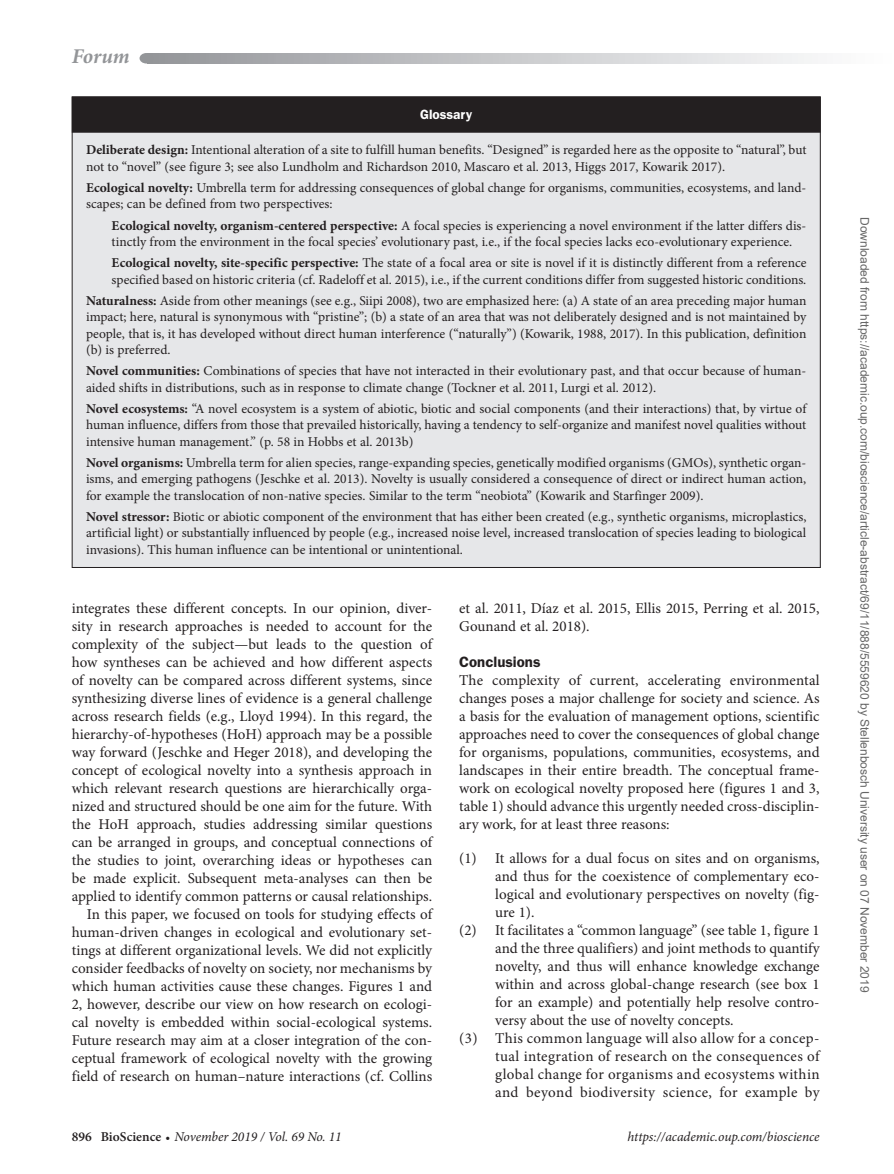
<style>
.page{position:relative;width:894px;height:1174px;background:#fff}
.page>*{position:absolute;margin:0;border:0;box-sizing:border-box;transform-origin:0 0}
.t1{font:italic 700 21px "Minion Pro";letter-spacing:-.005em;color:#939598}
.ParaFL{font:15px/18px "Minion Pro";color:#231f20;text-align:justify}
.Para{font:15px/18px "Minion Pro";color:#231f20;text-align:justify}
.t2{font:600 15px "ITC Franklin Gothic Std";color:#231f20}
.BoxParaFL{font:13.5px/16.5px "Minion Pro";color:#231f20}
.t3{font:italic 13.5px "Minion Pro";letter-spacing:-.005em;color:#231f20}
.BoxHead{font:600 13.5px "ITC Franklin Gothic Std";color:#fff}
.t4{font:12px "Arial";color:#666}
.s1{font-weight:700}
.s2{font-weight:600;font-style:normal}
.s3{font-weight:600;font-style:normal;font-size:12px}
</style>
<div class="page">
<svg style="left:149px;top:53px;width:663px;height:11px;background:#c5c6c8"></svg>
<div style="left:139px;top:53px;width:14px;height:11px;background:#939598;border-radius:50%"></div>
<div style="left:72px;top:97px;width:747px;height:470px;background:#e6e7e9"></div>
<div style="left:72px;top:97px;width:748px;height:36px;background:#231f20"></div>
<h1 class="t1" style="left:72px;top:41px;width:59px">Forum</h1>
<p class="BoxHead" style="left:420px;top:107px;width:54px">Glossary</p>
<p class="BoxParaFL" style="left:86px;top:142px;width:721px"><span class="s1">Deliberate design:</span> Intentional alteration of a site to fulfill human benefits. “Designed” is regarded here as the opposite to “natural”, but not to “novel” (see figure 3; see also Lundholm and Richardson 2010, Mascaro et al. 2013, Higgs 2017, Kowarik 2017).</p>
<p class="BoxParaFL" style="left:86px;top:179px;width:721px"><span class="s1">Ecological novelty:</span> Umbrella term for addressing consequences of global change for organisms, communities, ecosystems, and land&shy;scapes; can be defined from two perspectives:</p>
<p class="BoxParaFL" style="left:111px;top:217px;width:696px"><span class="s1">Ecological novelty, organism-centered perspective:</span> A focal species is experiencing a novel environment if the latter differs dis&shy;tinctly from the environment in the focal species’ evolutionary past, i.e., if the focal species lacks eco-evolutionary experience.</p>
<p class="BoxParaFL" style="left:111px;top:254px;width:696px"><span class="s1">Ecological novelty, site-specific perspective:</span> The state of a focal area or site is novel if it is distinctly different from a reference specified based on historic criteria (cf. Radeloff et al. 2015), i.e., if the current conditions differ from suggested historic conditions.</p>
<p class="BoxParaFL" style="left:86px;top:292px;width:721px;text-align:justify"><span class="s1">Naturalness:</span> Aside from other meanings (see e.g., Siipi 2008), two are emphasized here: (a) A state of an area preceding major human impact; here, natural is synonymous with “pristine”; (b) a state of an area that was not deliberately designed and is not maintained by people, that is, it has developed without direct human interference (“naturally”) (Kowarik, 1988, 2017). In this publication, definition (b) is preferred.</p>
<p class="BoxParaFL" style="left:86px;top:362px;width:721px"><span class="s1">Novel communities:</span> Combinations of species that have not interacted in their evolutionary past, and that occur because of human&shy;aided shifts in distributions, such as in response to climate change (Tockner et al. 2011, Lurgi et al. 2012).</p>
<p class="BoxParaFL" style="left:86px;top:400px;width:721px;text-align:justify"><span class="s1">Novel ecosystems:</span> “A novel ecosystem is a system of abiotic, biotic and social components (and their interactions) that, by virtue of human influence, differs from those that prevailed historically, having a tendency to self-organize and manifest novel qualities without intensive human management.” (p. 58 in Hobbs et al. 2013b)</p>
<p class="BoxParaFL" style="left:86px;top:454px;width:721px;text-align:justify"><span class="s1">Novel organisms:</span> Umbrella term for alien species, range-expanding species, genetically modified organisms (GMOs), synthetic organ&shy;isms, and emerging pathogens (Jeschke et al. 2013). Novelty is usually considered a consequence of direct or indirect human action, for example the translocation of non-native species. Similar to the term “neobiota” (Kowarik and Starfinger 2009).</p>
<p class="BoxParaFL" style="left:86px;top:508px;width:721px;text-align:justify"><span class="s1">Novel stressor:</span> Biotic or abiotic component of the environment that has either been created (e.g., synthetic organisms, microplastics, artificial light) or substantially influenced by people (e.g., increased noise level, increased translocation of species leading to biological invasions). This human influence can be intentional or unintentional.</p>
<p class="ParaFL" style="left:72px;top:599px;width:362px">integrates these different concepts. In our opinion, diver&shy;sity in research approaches is needed to account for the complexity of the subject—but leads to the question of how syntheses can be achieved and how different aspects of novelty can be compared across different systems, since synthesizing diverse lines of evidence is a general challenge across research fields (e.g., Lloyd 1994). In this regard, the hierarchy-of-hypotheses (HoH) approach may be a possible way forward (Jeschke and Heger 2018), and developing the concept of ecological novelty into a synthesis approach in which relevant research questions are hierarchically orga&shy;nized and structured should be one aim for the future. With the HoH approach, studies addressing similar questions can be arranged in groups, and conceptual connections of the studies to joint, overarching ideas or hypotheses can be made explicit. Subsequent meta-analyses can then be applied to identify common patterns or causal relationships.</p>
<p class="Para" style="left:72px;top:905px;width:362px;text-indent:15px">In this paper, we focused on tools for studying effects of human-driven changes in ecological and evolutionary set&shy;tings at different organizational levels. We did not explicitly consider feedbacks of novelty on society, nor mechanisms by which human activities cause these changes. Figures 1 and 2, however, describe our view on how research on ecologi&shy;cal novelty is embedded within social-ecological systems.<br>Future research may aim at a closer integration of the con&shy;ceptual framework of ecological novelty with the growing field of research on human–nature interactions (cf. Collins</p>
<p class="Para" style="left:459px;top:599px;width:362px">et al. 2011, Díaz et al. 2015, Ellis 2015, Perring et al. 2015,<br>Gounand et al. 2018).</p>
<h1 class="t2" style="left:459px;top:652px;width:83px">Conclusions</h1>
<p class="ParaFL" style="left:459px;top:671px;width:362px">The complexity of current, accelerating environmental changes poses a major challenge for society and science. As a basis for the evaluation of management options, scientific approaches need to cover the consequences of global change for organisms, populations, communities, ecosystems, and landscapes in their entire breadth. The conceptual frame&shy;work on ecological novelty proposed here (figures 1 and 3, table 1) should advance this urgently needed cross-disciplin&shy;ary work, for at least three reasons:</p>
<p class="Para" style="left:495px;top:849px;width:326px;text-indent:-36px">(1) It allows for a dual focus on sites and on organisms, and thus for the coexistence of complementary eco&shy;logical and evolutionary perspectives on novelty (fig&shy;ure 1).</p>
<p class="Para" style="left:495px;top:921px;width:326px;text-indent:-36px">(2) It facilitates a “common language” (see table 1, figure 1 and the three qualifiers) and joint methods to quantify novelty, and thus will enhance knowledge exchange within and across global-change research (see box 1 for an example) and potentially help resolve contro&shy;versy about the use of novelty concepts.</p>
<p class="Para" style="left:495px;top:1029px;width:326px;text-indent:-36px">(3) This common language will also allow for a concep&shy;tual integration of research on the consequences of global change for organisms and ecosystems within and beyond biodiversity science, for example by</p>
<p class="t3" style="left:72px;top:1127px;width:271px"><span class="s2">896 BioScience</span> <span class="s3">•</span> November 2019 / Vol. 69 No. 11</p>
<p class="t3" style="left:627px;top:1127px;width:193px">https://academic.oup.com/bioscience</p>
<p class="t4" style="left:868px;top:217px;width:777px;rotate:90deg">Downloaded from https://academic.oup.com/bioscience/article-abstract/69/11/888/5559620 by Stellenbosch University user on 07 November 2019</p>
</div>
